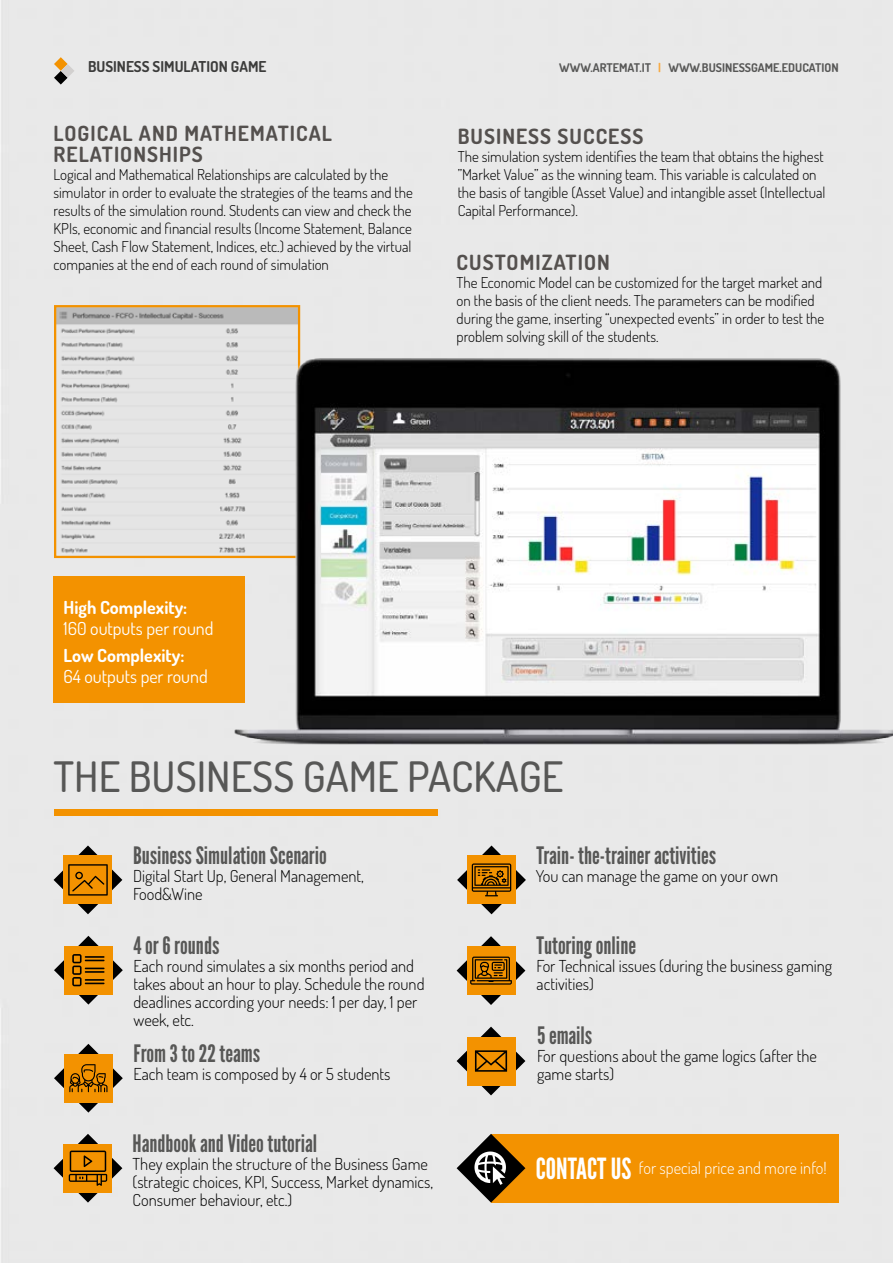
<style>
.page{position:relative;width:893px;height:1263px;background:#e9e9e9}
.page>*{position:absolute;margin:0;border:0;box-sizing:border-box;transform-origin:0 0}
.t1{font:500 42px "Dosis";color:#575756}
.t2{font:24px "League Gothic";color:#575756}
.t3{font:700 21px/21px "Dosis";letter-spacing:.05em;color:#54504e}
.t4{font:18px "Dosis";color:#fff}
.t5{font:700 18px "Dosis";color:#fff}
.t6{font:300 16.5px/18px "Dosis";color:#000}
.t7{font:300 16.5px "Dosis";color:#fff}
.t8{font:300 15px/18px "Dosis";color:#000}
.t9{font:700 15px "Dosis";color:#3c3c3b}
.t10{font:700 12px "Dosis";color:#575756}
.s1{color:#f7a941}
.s2{font-family:"League Gothic";font-weight:400;font-size:29.1px}
</style>
<div class="page">
<svg style="left:54px;top:57px;width:20px;height:28px"></svg>
<img style="left:57px;top:308px;width:240px;height:247px">
<div style="left:54px;top:305px;width:246px;height:253px;border:2px solid #f39200"></div>
<div style="left:53px;top:576px;width:191px;height:126px;background:#f39200"></div>
<div style="left:54px;top:810px;width:383px;height:6px;background:#f39200"></div>
<svg style="left:54px;top:845px;width:68px;height:69px;background:#cba05e"></svg>
<svg style="left:54px;top:936px;width:69px;height:68px;background:#cea261"></svg>
<hr style="left:85px;top:967px;width:20px;height:2px;background:#000">
<hr style="left:85px;top:971px;width:20px;height:2px;background:#000">
<hr style="left:85px;top:979px;width:20px;height:2px;background:#000">
<hr style="left:85px;top:982px;width:20px;height:2px;background:#000">
<svg style="left:54px;top:1134px;width:68px;height:68px;background:#c79c5c"></svg>
<svg style="left:54px;top:1044px;width:69px;height:68px;background:#cb9f5e"></svg>
<svg style="left:457px;top:936px;width:68px;height:69px;background:#c19a5e"></svg>
<svg style="left:457px;top:845px;width:69px;height:69px;background:#c09a60"></svg>
<svg style="left:457px;top:1026px;width:68px;height:69px;background:#cda05e"></svg>
<img style="left:231px;top:358px;width:662px;height:387px">
<div style="left:491px;top:1134px;width:348px;height:68px;background:#f39200"></div>
<svg style="left:457px;top:1134px;width:68px;height:68px"></svg>
<p class="t9" style="left:88px;top:57px;width:180px">BUSINESS SIMULATION GAME</p>
<h3 class="t3" style="left:54px;top:122px;width:280px">LOGICAL AND MATHEMATICAL<br>RELATIONSHIPS</h3>
<p class="t8" style="left:54px;top:165px;width:361px">Logical and Mathematical Relationships are calculated by the simulator in order to evaluate the strategies of the teams and the results of the simulation round. Students can view and check the KPIs, economic and financial results (Income Statement, Balance Sheet, Cash Flow Statement, Indices, etc.) achieved by the virtual companies at the end of each round of simulation</p>
<p class="t10" style="left:559px;top:60px;width:281px">WWW.ARTEMAT.IT <span class="s1">|</span> WWW.BUSINESSGAME.EDUCATION</p>
<h3 class="t3" style="left:458px;top:125px;width:187px">BUSINESS SUCCESS</h3>
<p class="t8" style="left:458px;top:147px;width:369px">The simulation system identifies the team that obtains the highest ”Market Value” as the winning team. This variable is calculated on the basis of tangible (Asset Value) and intangible asset (Intellectual Capital Performance).</p>
<h3 class="t3" style="left:457px;top:251px;width:155px">CUSTOMIZATION</h3>
<p class="t8" style="left:457px;top:273px;width:369px">The Economic Model can be customized for the target market and on the basis of the client needs. The parameters can be modified during the game, inserting “unexpected events” in order to test the problem solving skill of the students.</p>
<p class="t5" style="left:64px;top:595px;width:125px">High Complexity:</p>
<p class="t4" style="left:64px;top:616px;width:152px">160 outputs per round</p>
<p class="t5" style="left:64px;top:643px;width:122px">Low Complexity:</p>
<p class="t4" style="left:64px;top:664px;width:146px">64 outputs per round</p>
<h1 class="t1" style="left:54px;top:749px;width:511px">THE BUSINESS GAME PACKAGE</h1>
<h2 class="t2" style="left:133px;top:841px;width:195px">Business Simulation Scenario</h2>
<p class="t6" style="left:133px;top:866px;width:232px">Digital Start Up, General Management,<br>Food&amp;Wine</p>
<h2 class="t2" style="left:133px;top:931px;width:87px">4 or 6 rounds</h2>
<p class="t6" style="left:133px;top:956px;width:293px">Each round simulates a six months period and takes about an hour to play. Schedule the round deadlines according your needs: 1 per day, 1 per week, etc.</p>
<h2 class="t2" style="left:133px;top:1039px;width:128px">From 3 to 22 teams</h2>
<p class="t6" style="left:133px;top:1064px;width:259px">Each team is composed by 4 or 5 students</p>
<h2 class="t2" style="left:133px;top:1129px;width:186px">Handbook and Video tutorial</h2>
<p class="t6" style="left:133px;top:1154px;width:302px">They explain the structure of the Business Game (strategic choices, KPI, Success, Market dynamics,<br>Consumer behaviour, etc.)</p>
<h2 class="t2" style="left:537px;top:841px;width:181px">Train- the-trainer activities</h2>
<p class="t6" style="left:536px;top:866px;width:244px">You can manage the game on your own</p>
<h2 class="t2" style="left:537px;top:931px;width:101px">Tutoring online</h2>
<p class="t6" style="left:537px;top:956px;width:297px">For Technical issues (during the business gaming activities)</p>
<h2 class="t2" style="left:537px;top:1021px;width:57px">5 emails</h2>
<p class="t6" style="left:537px;top:1046px;width:281px">For questions about the game logics (after the game starts)</p>
<p class="t7" style="left:536px;top:1157px;width:292px"><span class="s2">CONTACT US</span> for special price and more info!</p>
</div>
